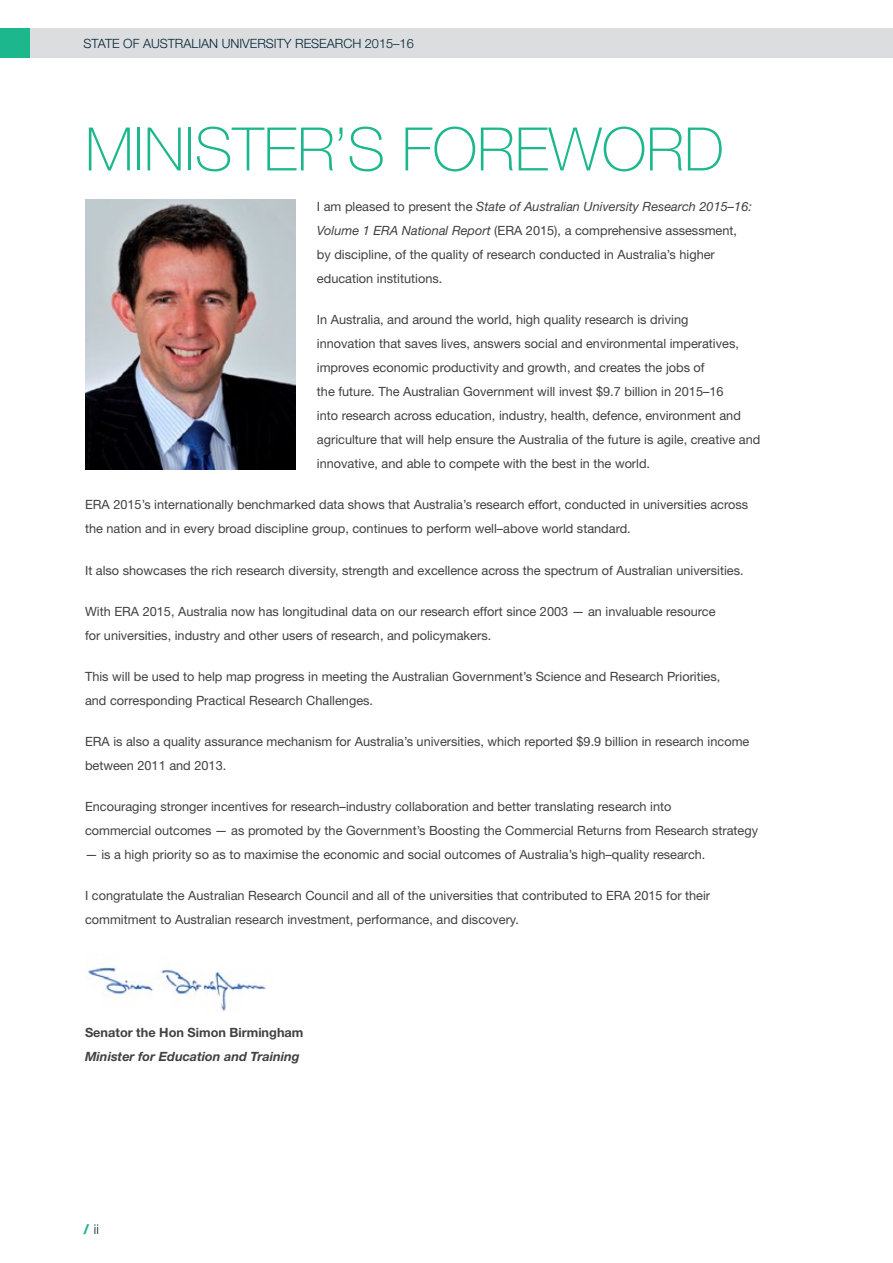
<style>
.page{position:relative;width:893px;height:1263px;background:#fff}
.page>*{position:absolute;margin:0;border:0;box-sizing:border-box;transform-origin:0 0}
.Teal__Heading_One{font:100 60px "Helvetica Neue LT Std";color:#1cb78d}
.t1{font:300 13.5px "Helvetica Neue LT Std";color:#002337}
.Body_Text{font:12.75px/24px "Helvetica Neue LT Std";color:#414042}
.Body_Text-2{font:italic 700 12.75px/24px "Helvetica Neue LT Std";color:#414042}
.t2{font:300 12.75px "Helvetica Neue LT Std";color:#002337}
.s1{font-style:italic}
.s2{font-style:normal}
.s3{font-weight:900;color:#1cb78d}
</style>
<div class="page">
<div style="left:0;top:28px;width:893px;height:30px;background:#dcddde"></div>
<div style="left:0;top:28px;width:30px;height:30px;background:#1cb78d"></div>
<img style="left:85px;top:200px;width:211px;height:270px">
<img style="left:85px;top:964px;width:181px;height:47px">
<p class="t2" style="left:84px;top:35px;width:332px">STATE OF AUSTRALIAN UNIVERSITY RESEARCH 2015–16</p>
<h1 class="Teal__Heading_One" style="left:85px;top:115px;width:641px">MINISTER’S FOREWORD</h1>
<p class="Body_Text" style="left:317px;top:195px;width:437px">I am pleased to present the <span class="s1">State of Australian University Research 2015–16:<br>Volume 1 ERA National Report</span> (ERA 2015), a comprehensive assessment, by discipline, of the quality of research conducted in Australia’s higher education institutions.</p>
<p class="Body_Text" style="left:317px;top:308px;width:445px">In Australia, and around the world, high quality research is driving<br>innovation that saves lives, answers social and environmental imperatives, improves economic productivity and growth, and creates the jobs of<br>the future. The Australian Government will invest $9.7 billion in 2015–16<br>into research across education, industry, health, defence, environment and agriculture that will help ensure the Australia of the future is agile, creative and innovative, and able to compete with the best in the world.</p>
<p class="Body_Text" style="left:85px;top:493px;width:665px">ERA 2015’s internationally benchmarked data shows that Australia’s research effort, conducted in universities across the nation and in every broad discipline group, continues to perform well–above world standard.</p>
<p class="Body_Text" style="left:85px;top:558px;width:660px">It also showcases the rich research diversity, strength and excellence across the spectrum of Australian universities.</p>
<p class="Body_Text" style="left:85px;top:599px;width:632px">With ERA 2015, Australia now has longitudinal data on our research effort since 2003 — an invaluable resource for universities, industry and other users of research, and policymakers.</p>
<p class="Body_Text" style="left:85px;top:664px;width:637px">This will be used to help map progress in meeting the Australian Government’s Science and Research Priorities, and corresponding Practical Research Challenges.</p>
<p class="Body_Text" style="left:85px;top:729px;width:666px">ERA is also a quality assurance mechanism for Australia’s universities, which reported $9.9 billion in research income between 2011 and 2013.</p>
<p class="Body_Text" style="left:85px;top:794px;width:675px">Encouraging stronger incentives for research–industry collaboration and better translating research into<br>commercial outcomes — as promoted by the Government’s Boosting the Commercial Returns from Research strategy</p>
<p class="Body_Text" style="left:85px;top:842px;width:622px">— is a high priority so as to maximise the economic and social outcomes of Australia’s high–quality research.</p>
<p class="Body_Text" style="left:85px;top:883px;width:627px">I congratulate the Australian Research Council and all of the universities that contributed to ERA 2015 for their commitment to Australian research investment, performance, and discovery.</p>
<p class="Body_Text-2" style="left:85px;top:1020px;width:220px"><span class="s2">Senator the Hon Simon Birmingham<br></span>Minister for Education and Training</p>
<p class="t1" style="left:84px;top:1220px;width:17px"><span class="s3">/</span> ii</p>
</div>
